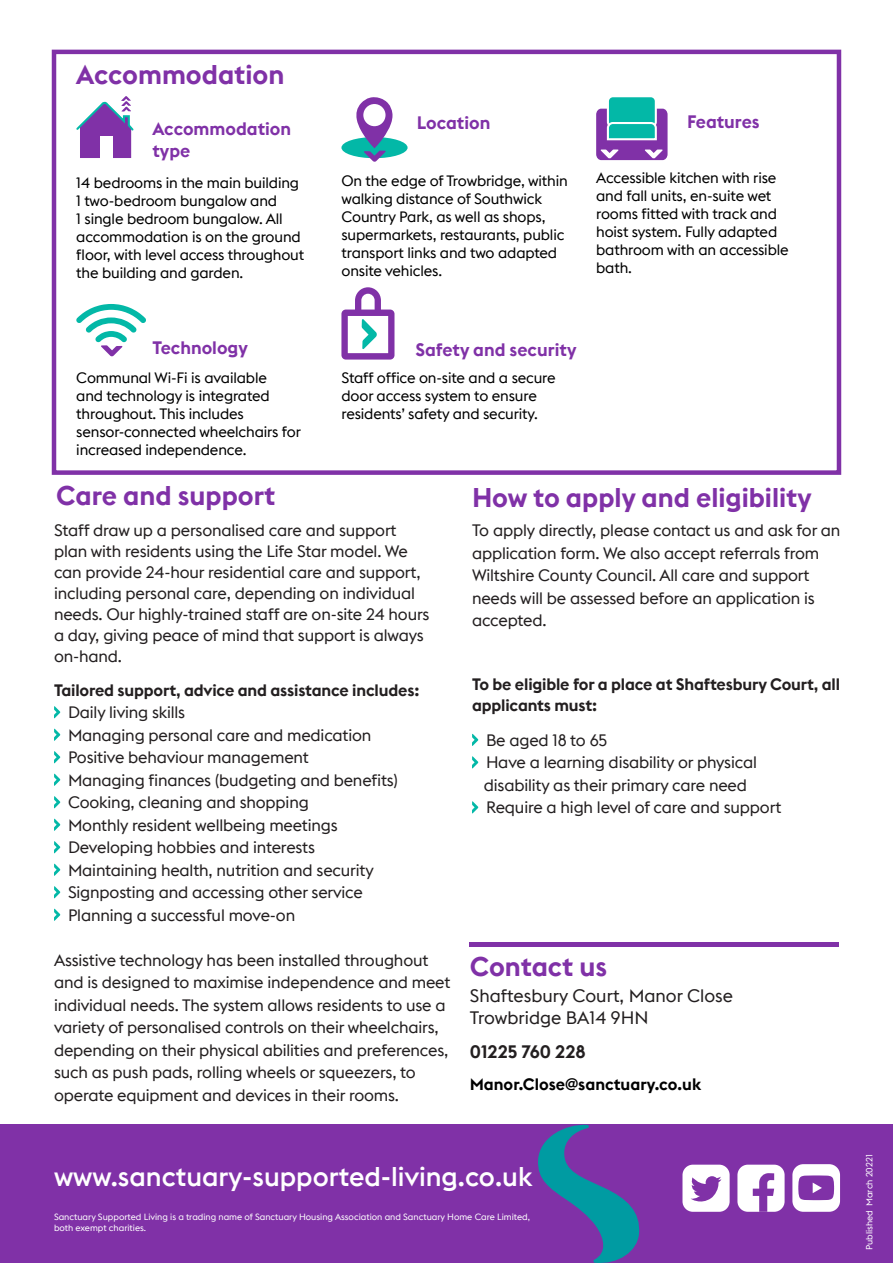
<style>
.page{position:relative;width:893px;height:1263px;background:#fff}
.page>*{position:absolute;margin:0;border:0;box-sizing:border-box;transform-origin:0 0}
.t1{font:600 27px "Euclid Flex B";color:#8031a7}
.t2{font:500 27px "Euclid Flex B";color:#fff}
.t3{font:600 18px "Euclid Flex B";color:#8031a7}
.t4{font:18px/21.6px "Euclid Flex B";color:#231f20}
.t5{font:600 18px "Euclid Flex B";color:#231f20}
.t6{font:16.5px/22.5px "Euclid Flex B";letter-spacing:-.01em;color:#231f20}
.t7{font:600 16.5px/21px "Euclid Flex B";letter-spacing:-.01em;color:#231f20}
.t8{font:600 16.5px "Euclid Flex B";color:#000}
.t9{font:15px/18px "Euclid Flex B";letter-spacing:-.01em;color:#000}
.t10{font:9px/10.8px "Euclid Flex B";color:#fff}
.s1{font-weight:600}
</style>
<div class="page">
<div style="left:52px;top:50px;width:789px;height:425px;border:4px solid #8031a7"></div>
<svg style="left:54px;top:706px;width:6px;height:12px"></svg>
<svg style="left:54px;top:728px;width:6px;height:13px"></svg>
<svg style="left:54px;top:751px;width:6px;height:12px"></svg>
<svg style="left:54px;top:773px;width:6px;height:13px"></svg>
<svg style="left:54px;top:796px;width:6px;height:12px"></svg>
<svg style="left:54px;top:818px;width:6px;height:13px"></svg>
<svg style="left:54px;top:841px;width:6px;height:12px"></svg>
<svg style="left:54px;top:863px;width:6px;height:13px"></svg>
<svg style="left:54px;top:886px;width:6px;height:12px"></svg>
<svg style="left:54px;top:908px;width:6px;height:13px"></svg>
<div style="left:608px;top:96px;width:48px;height:31px;background:#03b8a7;border-radius:5px"></div>
<div style="left:607px;top:95px;width:50px;height:33px;border:2px solid #fff;border-radius:5px"></div>
<svg style="left:596px;top:109px;width:72px;height:51px"></svg>
<div style="left:341px;top:137px;width:67px;height:21px;background:#03b8a7;border-radius:50%"></div>
<svg style="left:356px;top:97px;width:37px;height:65px"></svg>
<svg style="left:76px;top:96px;width:58px;height:62px"></svg>
<div style="left:100px;top:137px;width:13px;height:21px;background:#fff"></div>
<svg style="left:341px;top:287px;width:53px;height:73px"></svg>
<svg style="left:472px;top:734px;width:6px;height:12px"></svg>
<svg style="left:472px;top:756px;width:6px;height:12px"></svg>
<svg style="left:472px;top:801px;width:6px;height:12px"></svg>
<svg style="left:76px;top:304px;width:70px;height:53px"></svg>
<div style="left:0;top:1125px;width:893px;height:138px;background:#8031a7"></div>
<svg style="left:537px;top:1124px;width:104px;height:139px"></svg>
<div style="left:737px;top:1165px;width:48px;height:47px;background:#fff;border-radius:10px"></div>
<svg style="left:753px;top:1173px;width:21px;height:39px"></svg>
<div style="left:682px;top:1165px;width:48px;height:47px;background:#fff;border-radius:10px"></div>
<svg style="left:691px;top:1176px;width:30px;height:26px"></svg>
<div style="left:792px;top:1164px;width:48px;height:48px;background:#fff;border-radius:11px"></div>
<svg style="left:798px;top:1175px;width:36px;height:25px"></svg>
<hr style="left:470px;top:942px;width:369px;height:4px;background:#8031a7">
<p class="t1" style="left:76px;top:58px;width:210px">Accommodation</p>
<p class="t3" style="left:152px;top:117px;width:140px">Accommodation</p>
<p class="t3" style="left:417px;top:112px;width:75px">Location</p>
<p class="t3" style="left:152px;top:139px;width:39px">type</p>
<p class="t3" style="left:687px;top:110px;width:74px">Features</p>
<p class="t9" style="left:76px;top:174px;width:229px">14 bedrooms in the main building<br>1 two-bedroom bungalow and<br>1 single bedroom bungalow. All accommodation is on the ground floor, with level access throughout the building and garden.</p>
<p class="t9" style="left:341px;top:171px;width:228px">On the edge of Trowbridge, within walking distance of Southwick<br>Country Park, as well as shops, supermarkets, restaurants, public transport links and two adapted onsite vehicles.</p>
<p class="t9" style="left:596px;top:168px;width:194px">Accessible kitchen with rise and fall units, en-suite wet rooms fitted with track and hoist system. Fully adapted bathroom with an accessible bath.</p>
<p class="t3" style="left:152px;top:336px;width:97px">Technology</p>
<p class="t9" style="left:76px;top:369px;width:226px">Communal Wi-Fi is available<br>and technology is integrated throughout. This includes sensor-connected wheelchairs for increased independence.</p>
<p class="t3" style="left:415px;top:338px;width:162px">Safety and security</p>
<p class="t9" style="left:341px;top:369px;width:216px">Staff office on-site and a secure door access system to ensure residents’ safety and security.</p>
<p class="t1" style="left:56px;top:479px;width:221px">Care and support</p>
<p class="t1" style="left:472px;top:480px;width:341px">How to apply and eligibility</p>
<p class="t6" style="left:54px;top:520px;width:377px;line-height:21px">Staff draw up a personalised care and support plan with residents using the Life Star model. We can provide 24-hour residential care and support, including personal care, depending on individual needs. Our highly-trained staff are on-site 24 hours a day, giving peace of mind that support is always on-hand.</p>
<p class="t6" style="left:68px;top:679px;width:353px;text-indent:-14px"><span class="s1">Tailored support, advice and assistance includes:<br></span>Daily living skills<br>Managing personal care and medication Positive behaviour management<br>Managing finances (budgeting and benefits)<br>Cooking, cleaning and shopping<br>Monthly resident wellbeing meetings Developing hobbies and interests<br>Maintaining health, nutrition and security Signposting and accessing other service Planning a successful move-on</p>
<p class="t6" style="left:54px;top:949px;width:398px">Assistive technology has been installed throughout and is designed to maximise independence and meet individual needs. The system allows residents to use a variety of personalised controls on their wheelchairs, depending on their physical abilities and preferences, such as push pads, rolling wheels or squeezers, to operate equipment and devices in their rooms.</p>
<p class="t6" style="left:472px;top:520px;width:370px">To apply directly, please contact us and ask for an application form. We also accept referrals from Wiltshire County Council. All care and support needs will be assessed before an application is accepted.</p>
<p class="t7" style="left:472px;top:673px;width:369px">To be eligible for a place at Shaftesbury Court, all applicants must:</p>
<p class="t6" style="left:484px;top:729px;width:299px">Be aged 18 to 65<br>Have a learning disability or physical disability as their primary care need<br>Require a high level of care and support</p>
<p class="t1" style="left:470px;top:950px;width:139px">Contact us</p>
<p class="t4" style="left:470px;top:985px;width:265px">Shaftesbury Court, Manor Close<br>Trowbridge BA14 9HN</p>
<p class="t5" style="left:470px;top:1040px;width:117px">01225 760 228</p>
<p class="t8" style="left:470px;top:1074px;width:233px">Manor.Close@sanctuary.co.uk</p>
<p class="t2" style="left:54px;top:1160px;width:480px">www.sanctuary-supported-living.co.uk</p>
<p class="t10" style="left:54px;top:1211px;width:478px">Sanctuary Supported Living is a trading name of Sanctuary Housing Association and Sanctuary Home Care Limited, both exempt charities.</p>
<p class="t10" style="left:864px;top:1250px;width:97px;rotate:-90deg">Published March 20221</p>
</div>
